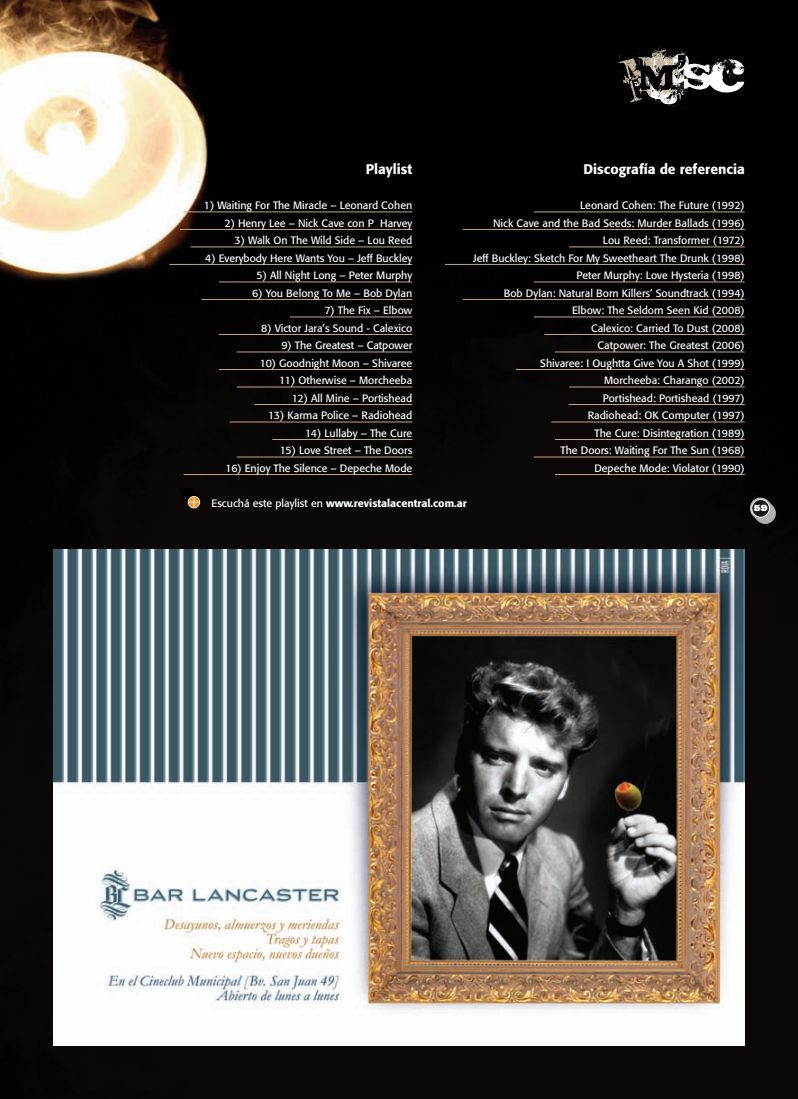
<style>
.page{position:relative;width:798px;height:1099px;background:#fff}
.page>*{position:absolute;margin:0;border:0;box-sizing:border-box;transform-origin:0 0}
.t1{font:500 13.75px "Formata";color:#fff}
.t2{font:10.62px/17.5px "Formata";color:#fff;text-align:right}
.t3{font:500 10.62px "Formata";color:#fff}
.t4{font:8.75px "Big Mummy";color:#fff}
.s1{font-weight:400}
</style>
<div class="page">
<img style="left:0;top:0;width:797px;height:1098px">
<svg style="left:749px;top:497px;width:26px;height:27px"></svg>
<svg style="left:751px;top:499px;width:18px;height:18px"></svg>
<div style="left:752px;top:500px;width:16px;height:16px;background:#1a1516;border-radius:50%"></div>
<hr style="left:183px;top:212px;width:229px;height:1px;background:#c7a67a">
<hr style="left:180px;top:229px;width:232px;height:1px;background:#c7a67a">
<hr style="left:191px;top:247px;width:221px;height:1px;background:#c7a67a">
<hr style="left:169px;top:264px;width:243px;height:1px;background:#c7a67a">
<hr style="left:219px;top:282px;width:193px;height:1px;background:#c7a67a">
<hr style="left:201px;top:299px;width:211px;height:1px;background:#c7a67a">
<hr style="left:290px;top:317px;width:122px;height:1px;background:#c7a67a">
<hr style="left:219px;top:334px;width:193px;height:1px;background:#c7a67a">
<hr style="left:237px;top:352px;width:175px;height:1px;background:#c7a67a">
<hr style="left:219px;top:369px;width:193px;height:1px;background:#c7a67a">
<hr style="left:237px;top:387px;width:175px;height:1px;background:#c7a67a">
<hr style="left:254px;top:404px;width:158px;height:1px;background:#c7a67a">
<hr style="left:229px;top:422px;width:183px;height:1px;background:#c7a67a">
<hr style="left:272px;top:439px;width:140px;height:1px;background:#c7a67a">
<hr style="left:237px;top:457px;width:175px;height:1px;background:#c7a67a">
<hr style="left:183px;top:474px;width:229px;height:1px;background:#c7a67a">
<hr style="left:533px;top:212px;width:211px;height:1px;background:#c7a67a">
<hr style="left:462px;top:229px;width:282px;height:1px;background:#c7a67a">
<hr style="left:569px;top:247px;width:175px;height:1px;background:#c7a67a">
<hr style="left:445px;top:264px;width:299px;height:1px;background:#c7a67a">
<hr style="left:533px;top:282px;width:211px;height:1px;background:#c7a67a">
<hr style="left:462px;top:299px;width:282px;height:1px;background:#c7a67a">
<hr style="left:533px;top:317px;width:211px;height:1px;background:#c7a67a">
<hr style="left:544px;top:334px;width:200px;height:1px;background:#c7a67a">
<hr style="left:555px;top:352px;width:189px;height:1px;background:#c7a67a">
<hr style="left:516px;top:369px;width:228px;height:1px;background:#c7a67a">
<hr style="left:569px;top:387px;width:175px;height:1px;background:#c7a67a">
<hr style="left:569px;top:404px;width:175px;height:1px;background:#c7a67a">
<hr style="left:551px;top:422px;width:193px;height:1px;background:#c7a67a">
<hr style="left:555px;top:439px;width:189px;height:1px;background:#c7a67a">
<hr style="left:533px;top:457px;width:211px;height:1px;background:#c7a67a">
<hr style="left:555px;top:474px;width:189px;height:1px;background:#c7a67a">
<svg style="left:616px;top:46px;width:128px;height:62px;background:#454341"></svg>
<img style="left:53px;top:549px;width:691px;height:496px">
<svg style="left:181px;top:488px;width:20px;height:21px"></svg>
<p class="t1" style="left:366px;top:163px;width:48px">Playlist</p>
<p class="t2" style="left:204px;top:197px;width:210px">1) Waiting For The Miracle – Leonard Cohen</p>
<p class="t2" style="left:224px;top:215px;width:189px">2) Henry Lee – Nick Cave con P Harvey</p>
<p class="t2" style="left:234px;top:232px;width:179px">3) Walk On The Wild Side – Lou Reed</p>
<p class="t2" style="left:205px;top:250px;width:208px">4) Everybody Here Wants You – Jeff Buckley</p>
<p class="t2" style="left:256px;top:267px;width:157px">5) All Night Long – Peter Murphy</p>
<p class="t2" style="left:252px;top:285px;width:162px">6) You Belong To Me – Bob Dylan</p>
<p class="t2" style="left:324px;top:302px;width:89px">7) The Fix – Elbow</p>
<p class="t2" style="left:261px;top:320px;width:152px">8) Victor Jara’s Sound - Calexico</p>
<p class="t2" style="left:281px;top:337px;width:132px">9) The Greatest – Catpower</p>
<p class="t2" style="left:260px;top:355px;width:154px">10) Goodnight Moon – Shivaree</p>
<p class="t2" style="left:279px;top:372px;width:135px">11) Otherwise – Morcheeba</p>
<p class="t2" style="left:292px;top:390px;width:122px">12) All Mine – Portishead</p>
<p class="t2" style="left:268px;top:407px;width:146px">13) Karma Police – Radiohead</p>
<p class="t2" style="left:305px;top:425px;width:109px">14) Lullaby – The Cure</p>
<p class="t2" style="left:280px;top:442px;width:134px">15) Love Street – The Doors</p>
<p class="t2" style="left:225px;top:460px;width:188px">16) Enjoy The Silence – Depeche Mode</p>
<p class="t1" style="left:583px;top:163px;width:163px">Discografía de referencia</p>
<p class="t2" style="left:473px;top:197px;width:273px">Leonard Cohen: The Future (1992)<br>Nick Cave and the Bad Seeds: Murder Ballads (1996)<br>Lou Reed: Transformer (1972)<br>Jeff Buckley: Sketch For My Sweetheart The Drunk (1998)<br>Peter Murphy: Love Hysteria (1998)<br>Bob Dylan: Natural Born Killers’ Soundtrack (1994)<br>Elbow: The Seldom Seen Kid (2008)<br>Calexico: Carried To Dust (2008)<br>Catpower: The Greatest (2006)<br>Shivaree: I Oughtta Give You A Shot (1999)<br>Morcheeba: Charango (2002)<br>Portishead: Portishead (1997)<br>Radiohead: OK Computer (1997)<br>The Cure: Disintegration (1989)<br>The Doors: Waiting For The Sun (1968)<br>Depeche Mode: Violator (1990)</p>
<p class="t3" style="left:211px;top:498px;width:257px"><span class="s1">Escuchá este playlist en</span> www.revistalacentral.com.ar</p>
<p class="t4" style="left:753px;top:502px;width:16px">59</p>
</div>
